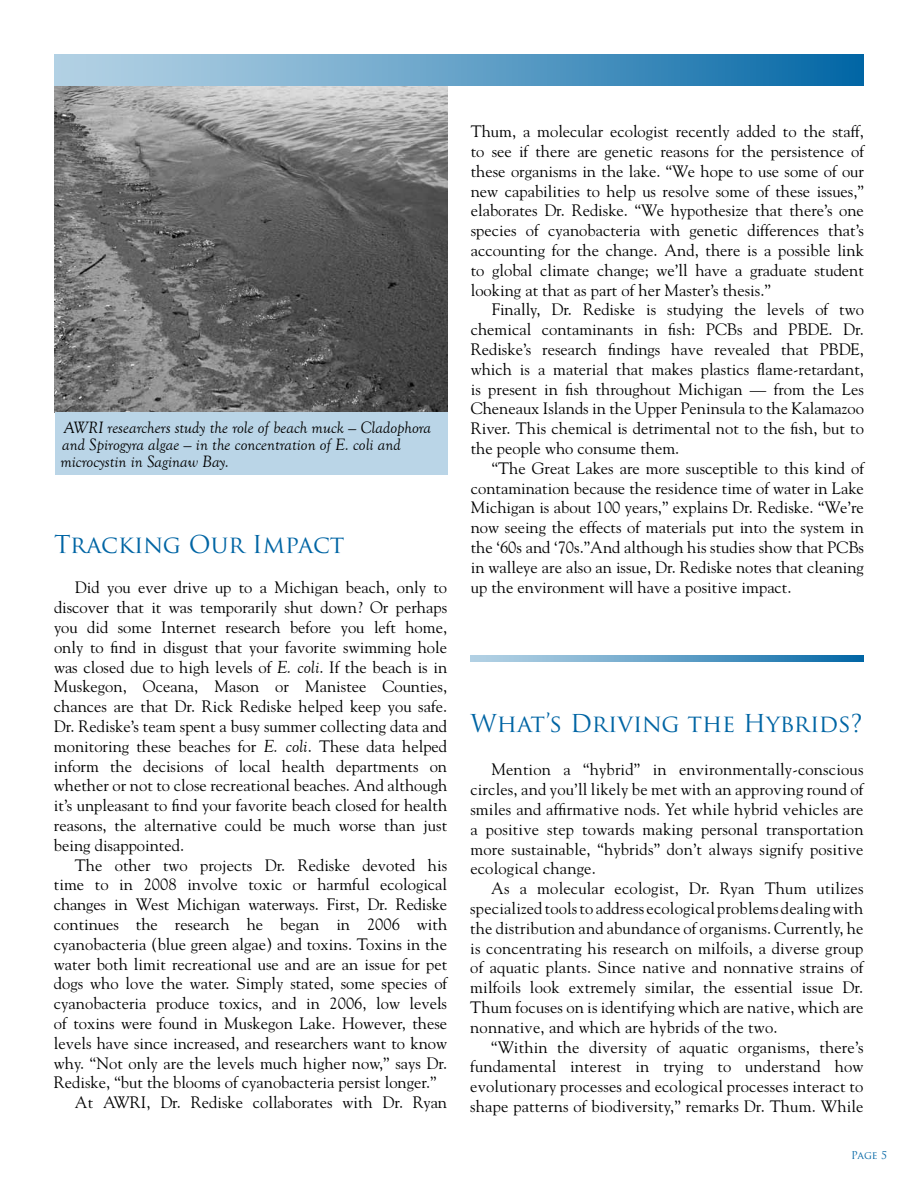
<style>
.page{position:relative;width:918px;height:1188px;background:#fff}
.page>*{position:absolute;margin:0;border:0;box-sizing:border-box;transform-origin:0 0}
.t1{font:24px "Trajan Pro";color:#0065a4}
.t2{font:italic 16.95px/17px "Goudy Old Style T";color:#000}
.t3{font:16.5px/19.8px "Goudy";color:#000;text-align:justify}
.t4{font:10.5px "Trajan Pro";color:#0065a4}
.s1{font-family:"Goudy Old Style T";font-style:italic;font-size:18px}
</style>
<div class="page">
<img style="left:55px;top:86px;width:392px;height:327px">
<div style="left:55px;top:413px;width:392px;height:62px;background:#bad5e7"></div>
<div style="left:54px;top:54px;width:810px;height:32px;background:linear-gradient(to right,#bdd7e8,#076aa7)"></div>
<svg style="left:470px;top:655px;width:394px;height:7px;background:#62a0c7"></svg>
<p class="t2" style="left:60px;top:419px;width:372px">AWRI researchers study the role of beach muck — Cladophora and Spirogyra algae — in the concentration of E. coli and microcystin in Saginaw Bay.</p>
<h1 class="t1" style="left:54px;top:529px;width:292px">Tracking Our Impact</h1>
<p class="t3" style="left:54px;top:577px;width:395px;text-indent:21px">Did you ever drive up to a Michigan beach, only to discover that it was temporarily shut down? Or perhaps you did some Internet research before you left home, only to find in disgust that your favorite swimming hole was closed due to high levels of <span class="s1">E. coli</span>. If the beach is in Muskegon, Oceana, Mason or Manistee Counties, chances are that Dr. Rick Rediske helped keep you safe.<br>Dr. Rediske’s team spent a busy summer collecting data and monitoring these beaches for <span class="s1">E. coli</span>. These data helped inform the decisions of local health departments on whether or not to close recreational beaches. And although it’s unpleasant to find your favorite beach closed for health reasons, the alternative could be much worse than just being disappointed.</p>
<p class="t3" style="left:75px;top:855px;width:374px">The other two projects Dr. Rediske devoted his</p>
<p class="t3" style="left:54px;top:874px;width:395px">time to in 2008 involve toxic or harmful ecological</p>
<p class="t3" style="left:54px;top:894px;width:395px">changes in West Michigan waterways. First, Dr. Rediske</p>
<p class="t3" style="left:54px;top:914px;width:395px">continues the research he began in 2006 with</p>
<p class="t3" style="left:54px;top:934px;width:395px">cyanobacteria (blue green algae) and toxins. Toxins in the</p>
<p class="t3" style="left:54px;top:954px;width:395px">water both limit recreational use and are an issue for pet</p>
<p class="t3" style="left:54px;top:973px;width:395px">dogs who love the water. Simply stated, some species of</p>
<p class="t3" style="left:54px;top:993px;width:395px">cyanobacteria produce toxics, and in 2006, low levels</p>
<p class="t3" style="left:54px;top:1013px;width:395px">of toxins were found in Muskegon Lake. However, these</p>
<p class="t3" style="left:54px;top:1033px;width:395px">levels have since increased, and researchers want to know</p>
<p class="t3" style="left:54px;top:1053px;width:395px">why. “Not only are the levels much higher now,” says Dr.</p>
<p class="t3" style="left:54px;top:1072px;width:384px">Rediske, “but the blooms of cyanobacteria persist longer.”</p>
<p class="t3" style="left:75px;top:1092px;width:374px">At AWRI, Dr. Rediske collaborates with Dr. Ryan</p>
<p class="t3" style="left:471px;top:121px;width:395px">Thum, a molecular ecologist recently added to the staff, to see if there are genetic reasons for the persistence of these organisms in the lake. “We hope to use some of our new capabilities to help us resolve some of these issues,” elaborates Dr. Rediske. “We hypothesize that there’s one species of cyanobacteria with genetic differences that’s accounting for the change. And, there is a possible link to global climate change; we’ll have a graduate student looking at that as part of her Master’s thesis.”</p>
<p class="t3" style="left:471px;top:299px;width:395px;text-indent:21px">Finally, Dr. Rediske is studying the levels of two chemical contaminants in fish: PCBs and PBDE. Dr.<br>Rediske’s research findings have revealed that PBDE, which is a material that makes plastics flame-retardant, is present in fish throughout Michigan — from the Les Cheneaux Islands in the Upper Peninsula to the Kalamazoo River. This chemical is detrimental not to the fish, but to the people who consume them.</p>
<p class="t3" style="left:471px;top:458px;width:395px;text-indent:21px">“The Great Lakes are more susceptible to this kind of contamination because the residence time of water in Lake Michigan is about 100 years,” explains Dr. Rediske. “We’re now seeing the effects of materials put into the system in the ‘60s and ‘70s.”And although his studies show that PCBs in walleye are also an issue, Dr. Rediske notes that cleaning up the environment will have a positive impact.</p>
<h1 class="t1" style="left:470px;top:708px;width:394px">What’s Driving the Hybrids?</h1>
<p class="t3" style="left:470px;top:759px;width:395px;text-indent:21px">Mention a “hybrid” in environmentally-conscious circles, and you’ll likely be met with an approving round of smiles and affirmative nods. Yet while hybrid vehicles are a positive step towards making personal transportation more sustainable, “hybrids” don’t always signify positive ecological change.</p>
<p class="t3" style="left:470px;top:878px;width:395px;text-indent:21px">As a molecular ecologist, Dr. Ryan Thum utilizes specialized tools to address ecological problems dealing with the distribution and abundance of organisms. Currently, he is concentrating his research on milfoils, a diverse group of aquatic plants. Since native and nonnative strains of milfoils look extremely similar, the essential issue Dr.<br>Thum focuses on is identifying which are native, which are nonnative, and which are hybrids of the two.</p>
<p class="t3" style="left:470px;top:1037px;width:395px;text-indent:21px">“Within the diversity of aquatic organisms, there’s fundamental interest in trying to understand how evolutionary processes and ecological processes interact to shape patterns of biodiversity,” remarks Dr. Thum. While</p>
<p class="t4" style="left:851px;top:1149px;width:37px">Page 5</p>
</div>
